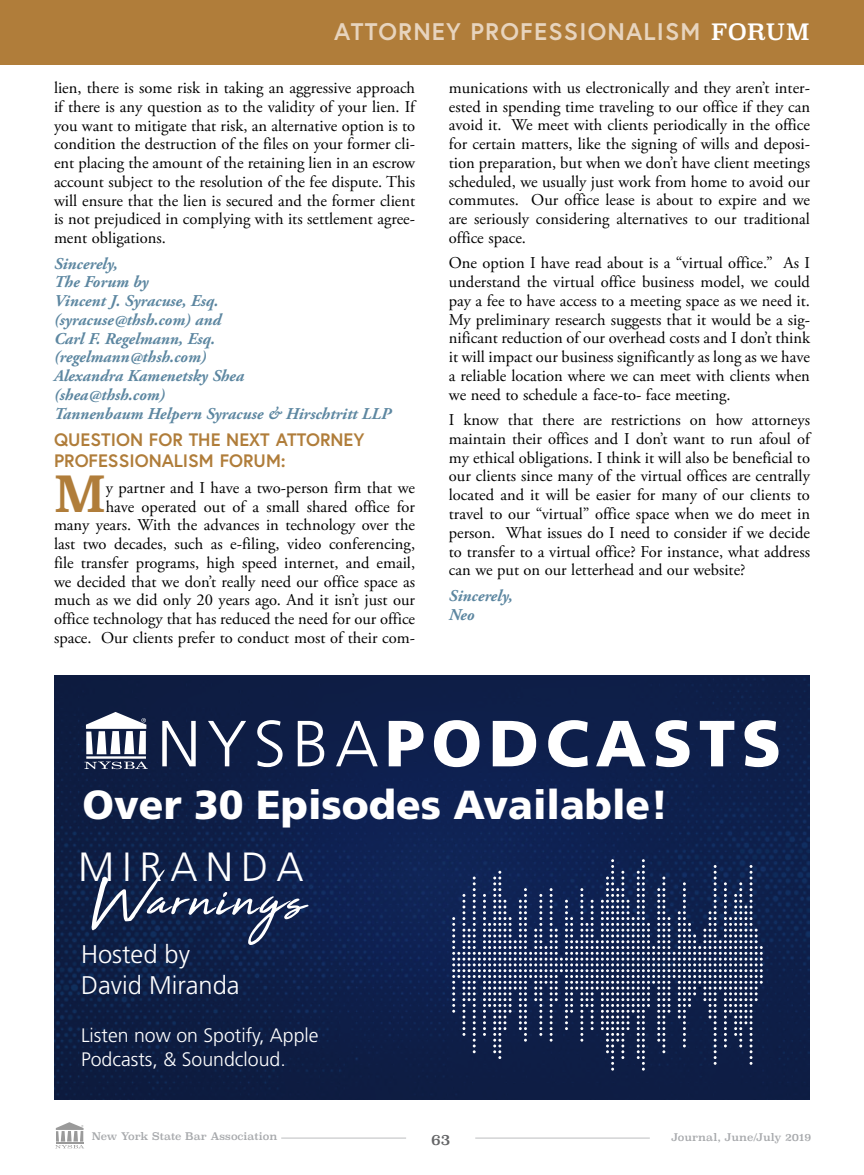
<style>
.page{position:relative;width:864px;height:1175px;background:#fff}
.page>*{position:absolute;margin:0;border:0;box-sizing:border-box;transform-origin:0 0}
.t1{font:65.85px "High Tide";letter-spacing:.03em;color:#fff}
.t2{font:900 65.1px "Frutiger";letter-spacing:.1em;color:#fff}
.t3{font:49.65px "Superclarendon Rg";color:#b07d3a}
.t4{font:300 40.8px "Frutiger";letter-spacing:.2em;color:#fff}
.t5{font:900 40.5px "Frutiger";color:#fff}
.t6{font:300 25.5px/30.6px "Frutiger";color:#fff}
.t7{font:700 24px "Europa";letter-spacing:.05em;color:#e7d4be}
.t8{font:300 19.5px/23.4px "Frutiger";color:#fff}
.t9{font:700 18px/21px "Europa";color:#b07d3a}
.t10{font:16.5px/18.8px "Adobe Garamond Pro";letter-spacing:-.115em;color:#000;text-align:justify}
.t11{font:italic 700 16.5px/18.8px "Adobe Garamond Pro";color:#5d87a1}
.t12{font:15px "Superclarendon Rg";color:#636466}
.t13{font:10.5px "Superclarendon Rg";color:#a7a9ac}
.s1{font-family:"Superclarendon Rg";font-weight:400;font-size:22.5px;color:#fff}
.s2{font-weight:300}
</style>
<div class="page">
<hr style="left:281px;top:1137px;width:125px;height:1px;background:#bcbec0">
<hr style="left:475px;top:1137px;width:175px;height:1px;background:#bcbec0">
<svg style="left:55px;top:1122px;width:29px;height:26px"></svg>
<div style="left:0;top:0;width:864px;height:65px;background:#b07d3a"></div>
<svg style="left:54px;top:675px;width:756px;height:424px;background:#0e1f49"></svg>
<svg style="left:84px;top:761px;width:64px;height:8px"></svg>
<hr style="left:86px;top:756px;width:60px;height:2px;background:#fff">
<svg style="left:86px;top:712px;width:60px;height:42px"></svg>
<svg style="left:452px;top:859px;width:311px;height:211px;background:#2b3b62"></svg>
<h3 class="t7" style="left:334px;top:15px;width:477px">ATTORNEY PROFESSIONALISM <span class="s1">FORUM</span></h3>
<p class="t10" style="left:54px;top:79px;width:364px">lien, there is some risk in taking an aggressive approach if there is any question as to the validity of your lien. If you want to mitigate that risk, an alternative option is to condition the destruction of the files on your former cli&shy;ent placing the amount of the retaining lien in an escrow account subject to the resolution of the fee dispute. This will ensure that the lien is secured and the former client is not prejudiced in complying with its settlement agree&shy;ment obligations.</p>
<p class="t11" style="left:54px;top:254px;width:339px">Sincerely,<br>The Forum by<br>Vincent J. Syracuse, Esq.<br>(syracuse@thsh.com) and<br>Carl F. Regelmann, Esq.<br>(regelmann@thsh.com)<br>Alexandra Kamenetsky Shea<br>(shea@thsh.com)<br>Tannenbaum Helpern Syracuse &amp; Hirschtritt LLP</p>
<p class="t9" style="left:54px;top:429px;width:312px">QUESTION FOR THE NEXT ATTORNEY<br>PROFESSIONALISM FORUM:</p>
<h3 class="t3" style="left:54px;top:464px;width:53px">M</h3>
<p class="t10" style="left:54px;top:479px;width:363px;text-align:right">y partner and I have a two-person firm that we<br>have operated out of a small shared office for<br>many years. With the advances in technology over the last two decades, such as e-filing, video conferencing, file transfer programs, high speed internet, and email, we decided that we don’t really need our office space as much as we did only 20 years ago. And it isn’t just our office technology that has reduced the need for our office space. Our clients prefer to conduct most of their com-</p>
<p class="t10" style="left:449px;top:79px;width:363px">munications with us electronically and they aren’t inter&shy;ested in spending time traveling to our office if they can avoid it. We meet with clients periodically in the office for certain matters, like the signing of wills and deposi&shy;tion preparation, but when we don’t have client meetings scheduled, we usually just work from home to avoid our commutes. Our office lease is about to expire and we are seriously considering alternatives to our traditional office space.</p>
<p class="t10" style="left:449px;top:254px;width:363px">One option I have read about is a “virtual office.” As I understand the virtual office business model, we could pay a fee to have access to a meeting space as we need it.<br>My preliminary research suggests that it would be a sig&shy;nificant reduction of our overhead costs and I don’t think it will impact our business significantly as long as we have a reliable location where we can meet with clients when we need to schedule a face-to- face meeting.</p>
<p class="t10" style="left:449px;top:411px;width:364px">I know that there are restrictions on how attorneys maintain their offices and I don’t want to run afoul of my ethical obligations. I think it will also be beneficial to our clients since many of the virtual offices are centrally located and it will be easier for many of our clients to travel to our “virtual” office space when we do meet in person. What issues do I need to consider if we decide to transfer to a virtual office? For instance, what address can we put on our letterhead and our website?</p>
<p class="t11" style="left:449px;top:586px;width:65px">Sincerely,<br>Neo</p>
<h2 class="t2" style="left:157px;top:704px;width:626px"><span class="s2">NYSBA</span>PODCASTS</h2>
<h3 class="t5" style="left:83px;top:780px;width:587px">Over 30 Episodes Available!</h3>
<h3 class="t4" style="left:78px;top:844px;width:227px">MIRANDA</h3>
<h1 class="t1" style="left:94px;top:853px;width:211px">Warnings</h1>
<h3 class="t6" style="left:81px;top:939px;width:160px">Hosted by<br>David Miranda</h3>
<p class="t8" style="left:81px;top:1024px;width:239px">Listen now on Spotify, Apple<br>Podcasts, &amp; Soundcloud.</p>
<p class="t13" style="left:92px;top:1130px;width:187px">New York State Bar Association</p>
<p class="t12" style="left:431px;top:1130px;width:21px">63</p>
<p class="t13" style="left:671px;top:1131px;width:142px">Journal, June/July 2019</p>
</div>
